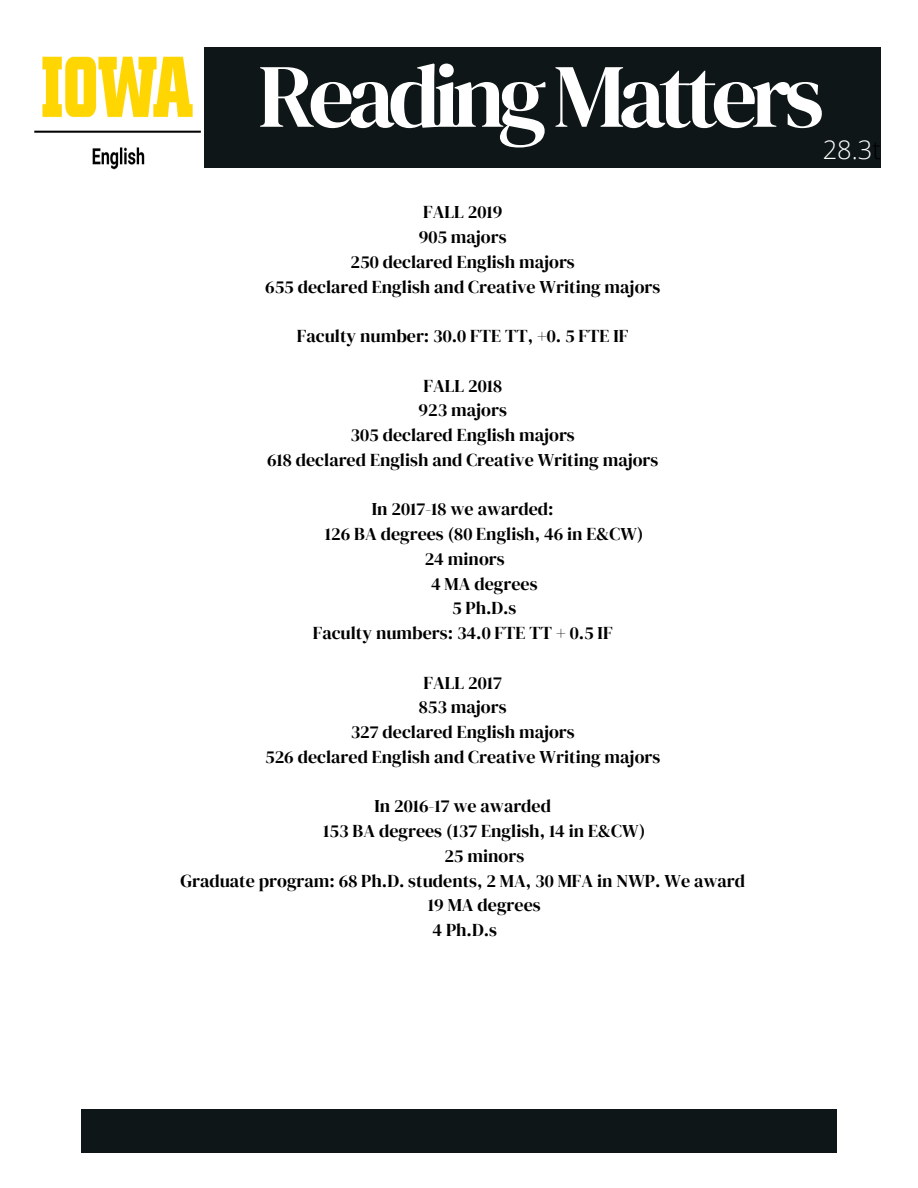
<style>
.page{position:relative;width:918px;height:1188px;background:#fff}
.page>*{position:absolute;margin:0;border:0;box-sizing:border-box;transform-origin:0 0}
.t1{font:90.3px "DM Serif Display";letter-spacing:-.07em;color:#fff}
.t2{font:300 25.5px "Open Sans";color:#fff}
.t3{font:18px/24.8px "DM Serif Display";color:#000;text-align:center}
.s1{color:#000}
</style>
<div class="page">
<div style="left:81px;top:1109px;width:756px;height:44px;background:#0e1617"></div>
<div style="left:92px;top:47px;width:788px;height:120px;background:#0e1617"></div>
<img style="left:34px;top:47px;width:169px;height:123px">
<h1 class="t1" style="left:258px;top:33px;width:567px">ReadingMatters</h1>
<h2 class="t2" style="left:823px;top:131px;width:60px">28.3<span class="s1">t</span></h2>
<p class="t3" style="left:265px;top:200px;width:397px">FALL 2019<br>905 majors<br>250 declared English majors<br>655 declared English and Creative Writing majors</p>
<p class="t3" style="left:297px;top:324px;width:333px">Faculty number: 30.0 FTE TT, +0. 5 FTE IF</p>
<p class="t3" style="left:267px;top:373px;width:393px">FALL 2018<br>923 majors<br>305 declared English majors<br>618 declared English and Creative Writing majors</p>
<p class="t3" style="left:372px;top:497px;width:183px">In 2017-18 we awarded:</p>
<p class="t3" style="left:325px;top:522px;width:320px">126 BA degrees (80 English, 46 in E&amp;CW)</p>
<p class="t3" style="left:425px;top:546px;width:81px">24 minors</p>
<p class="t3" style="left:431px;top:571px;width:108px">4 MA degrees</p>
<p class="t3" style="left:452px;top:596px;width:66px">5 Ph.D.s</p>
<p class="t3" style="left:313px;top:621px;width:302px">Faculty numbers: 34.0 FTE TT + 0.5 IF</p>
<p class="t3" style="left:265px;top:670px;width:397px">FALL 2017<br>853 majors<br>327 declared English majors<br>526 declared English and Creative Writing majors</p>
<p class="t3" style="left:374px;top:794px;width:178px">In 2016-17 we awarded</p>
<p class="t3" style="left:323px;top:819px;width:324px">153 BA degrees (137 English, 14 in E&amp;CW)</p>
<p class="t3" style="left:444px;top:843px;width:81px">25 minors</p>
<p class="t3" style="left:180px;top:868px;width:566px">Graduate program: 68 Ph.D. students, 2 MA, 30 MFA in NWP. We award</p>
<p class="t3" style="left:428px;top:893px;width:114px">19 MA degrees</p>
<p class="t3" style="left:432px;top:918px;width:66px">4 Ph.D.s</p>
</div>
